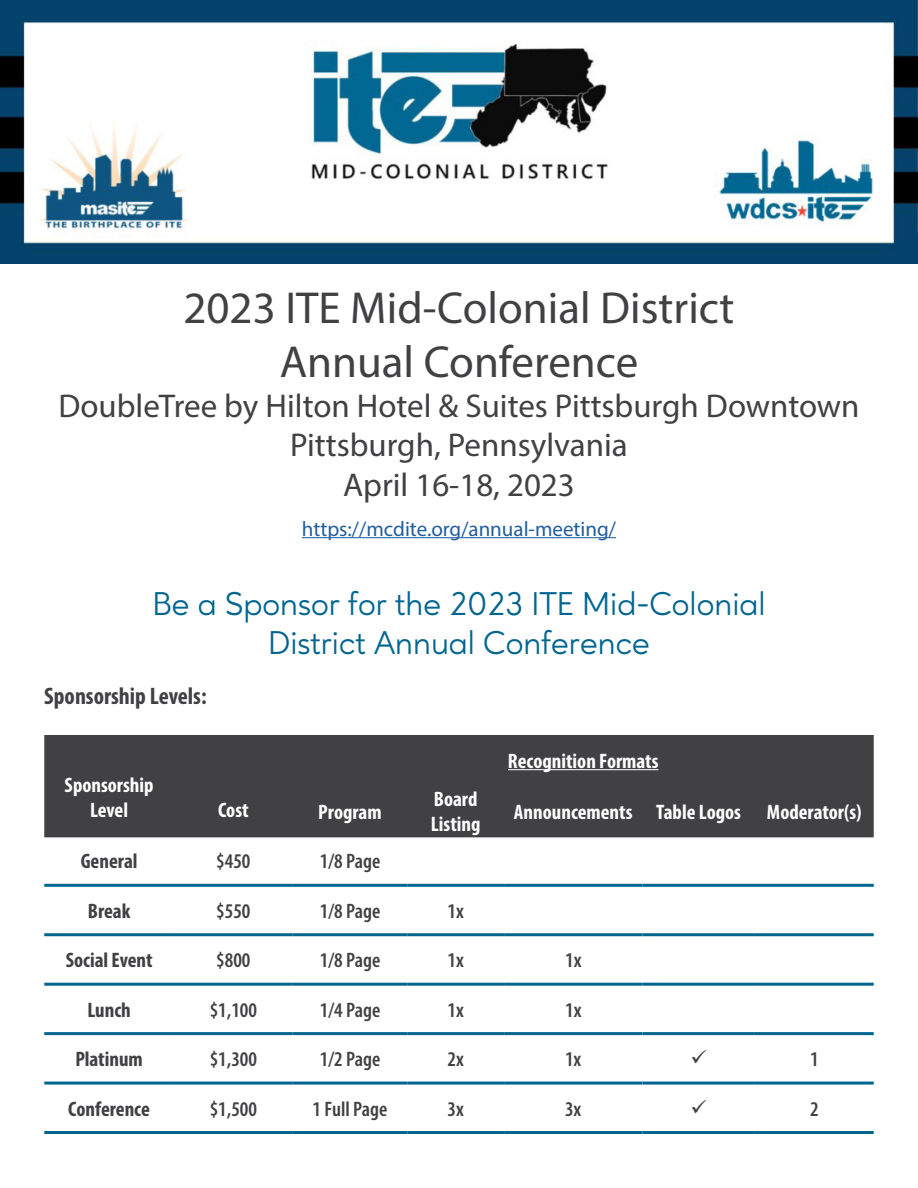
<style>
.page{position:relative;width:918px;height:1188px;background:#fff}
.page>*{position:absolute;margin:0;border:0;box-sizing:border-box;transform-origin:0 0}
.t1{font:45px/54px "Myriad Pro";color:#414042;text-align:center}
.t2{font:33px/39.6px "Myriad Pro";color:#414042;text-align:center}
.t3{font:33px/39.6px "Ageo";color:#026590;text-align:center}
.t4{font:700 condensed 24px "Myriad Pro";color:#414042}
.t5{font:600 condensed 21px "Myriad Pro";color:#414042}
.t6{font:700 condensed 21px/25.2px "Myriad Pro";color:#fff;text-align:center}
.t7{font:700 condensed 21px "Myriad Pro";color:#414042}
.t8{font:21px "Myriad Pro";color:#215e9e}
</style>
<div class="page">
<img style="left:0;top:0;width:918px;height:264px">
<hr style="left:302px;top:537px;width:314px;height:1px;background:#215e9e">
<div style="left:44px;top:735px;width:830px;height:102px;background:#414042"></div>
<hr style="left:44px;top:884px;width:130px;height:3px;background:#026590">
<hr style="left:174px;top:884px;width:119px;height:3px;background:#026590">
<hr style="left:293px;top:884px;width:114px;height:3px;background:#026590">
<hr style="left:407px;top:884px;width:97px;height:3px;background:#026590">
<hr style="left:504px;top:884px;width:138px;height:3px;background:#026590">
<hr style="left:642px;top:884px;width:113px;height:3px;background:#026590">
<hr style="left:755px;top:884px;width:119px;height:3px;background:#026590">
<hr style="left:44px;top:933px;width:130px;height:3px;background:#026590">
<hr style="left:174px;top:933px;width:119px;height:3px;background:#026590">
<hr style="left:293px;top:933px;width:114px;height:3px;background:#026590">
<hr style="left:407px;top:933px;width:97px;height:3px;background:#026590">
<hr style="left:504px;top:933px;width:138px;height:3px;background:#026590">
<hr style="left:642px;top:933px;width:113px;height:3px;background:#026590">
<hr style="left:755px;top:933px;width:119px;height:3px;background:#026590">
<hr style="left:44px;top:983px;width:130px;height:3px;background:#026590">
<hr style="left:174px;top:983px;width:119px;height:3px;background:#026590">
<hr style="left:293px;top:983px;width:114px;height:3px;background:#026590">
<hr style="left:407px;top:983px;width:97px;height:3px;background:#026590">
<hr style="left:504px;top:983px;width:138px;height:3px;background:#026590">
<hr style="left:642px;top:983px;width:113px;height:3px;background:#026590">
<hr style="left:755px;top:983px;width:119px;height:3px;background:#026590">
<hr style="left:44px;top:1032px;width:130px;height:3px;background:#026590">
<hr style="left:174px;top:1032px;width:119px;height:3px;background:#026590">
<hr style="left:293px;top:1032px;width:114px;height:3px;background:#026590">
<hr style="left:407px;top:1032px;width:97px;height:3px;background:#026590">
<hr style="left:504px;top:1032px;width:138px;height:3px;background:#026590">
<hr style="left:642px;top:1032px;width:113px;height:3px;background:#026590">
<hr style="left:755px;top:1032px;width:119px;height:3px;background:#026590">
<hr style="left:44px;top:1082px;width:130px;height:3px;background:#026590">
<hr style="left:174px;top:1082px;width:119px;height:3px;background:#026590">
<hr style="left:293px;top:1082px;width:114px;height:3px;background:#026590">
<hr style="left:407px;top:1082px;width:97px;height:3px;background:#026590">
<hr style="left:504px;top:1082px;width:138px;height:3px;background:#026590">
<hr style="left:642px;top:1082px;width:113px;height:3px;background:#026590">
<hr style="left:755px;top:1082px;width:119px;height:3px;background:#026590">
<hr style="left:44px;top:1131px;width:130px;height:3px;background:#026590">
<hr style="left:174px;top:1131px;width:119px;height:3px;background:#026590">
<hr style="left:293px;top:1131px;width:114px;height:3px;background:#026590">
<hr style="left:407px;top:1131px;width:97px;height:3px;background:#026590">
<hr style="left:504px;top:1131px;width:138px;height:3px;background:#026590">
<hr style="left:642px;top:1131px;width:113px;height:3px;background:#026590">
<hr style="left:755px;top:1131px;width:119px;height:3px;background:#026590">
<hr style="left:508px;top:769px;width:151px;height:1px;background:#fff">
<h1 class="t1" style="left:183px;top:280px;width:553px">2023 ITE Mid-Colonial District<br>Annual Conference</h1>
<h2 class="t2" style="left:58px;top:385px;width:803px">DoubleTree by Hilton Hotel &amp; Suites Pittsburgh Downtown<br>Pittsburgh, Pennsylvania<br>April 16-18, 2023</h2>
<p class="t8" style="left:302px;top:516px;width:316px">https://mcdite.org/annual-meeting/</p>
<h2 class="t3" style="left:152px;top:584px;width:615px">Be a Sponsor for the 2023 ITE Mid-Colonial<br>District Annual Conference</h2>
<p class="t4" style="left:44px;top:681px;width:164px">Sponsorship Levels:</p>
<p class="t6" style="left:65px;top:772px;width:91px">Sponsorship<br>Level</p>
<p class="t6" style="left:218px;top:797px;width:32px">Cost</p>
<p class="t6" style="left:318px;top:799px;width:65px">Program</p>
<p class="t6" style="left:431px;top:786px;width:51px;text-align:left">Board<br>Listing</p>
<p class="t6" style="left:508px;top:748px;width:152px">Recognition Formats</p>
<p class="t6" style="left:514px;top:799px;width:349px">Announcements Table Logos Moderator(s)</p>
<p class="t7" style="left:81px;top:848px;width:58px">General</p>
<p class="t5" style="left:216px;top:849px;width:36px">$450</p>
<p class="t5" style="left:320px;top:849px;width:62px">1/8 Page</p>
<p class="t7" style="left:88px;top:898px;width:44px">Break</p>
<p class="t5" style="left:216px;top:898px;width:36px">$550</p>
<p class="t5" style="left:320px;top:898px;width:62px">1/8 Page</p>
<p class="t5" style="left:448px;top:898px;width:18px">1x</p>
<p class="t7" style="left:66px;top:947px;width:88px">Social Event</p>
<p class="t5" style="left:216px;top:947px;width:36px">$800</p>
<p class="t5" style="left:320px;top:947px;width:62px">1/8 Page</p>
<p class="t5" style="left:448px;top:947px;width:18px">1x</p>
<p class="t5" style="left:565px;top:947px;width:18px">1x</p>
<p class="t7" style="left:87px;top:997px;width:45px">Lunch</p>
<p class="t5" style="left:210px;top:997px;width:49px">$1,100</p>
<p class="t5" style="left:320px;top:997px;width:62px">1/4 Page</p>
<p class="t5" style="left:448px;top:997px;width:18px">1x</p>
<p class="t5" style="left:565px;top:997px;width:18px">1x</p>
<p class="t7" style="left:75px;top:1046px;width:69px">Platinum</p>
<p class="t5" style="left:210px;top:1046px;width:49px">$1,300</p>
<p class="t5" style="left:320px;top:1046px;width:62px">1/2 Page</p>
<p class="t5" style="left:448px;top:1046px;width:18px">2x</p>
<p class="t5" style="left:565px;top:1046px;width:18px">1x</p>
<p class="t5" style="left:810px;top:1046px;width:10px">1</p>
<p class="t7" style="left:68px;top:1096px;width:83px">Conference</p>
<p class="t5" style="left:210px;top:1096px;width:49px">$1,500</p>
<p class="t5" style="left:313px;top:1096px;width:76px">1 Full Page</p>
<p class="t5" style="left:448px;top:1096px;width:18px">3x</p>
<p class="t5" style="left:565px;top:1096px;width:18px">3x</p>
<p class="t5" style="left:810px;top:1096px;width:10px">2</p>
</div>
